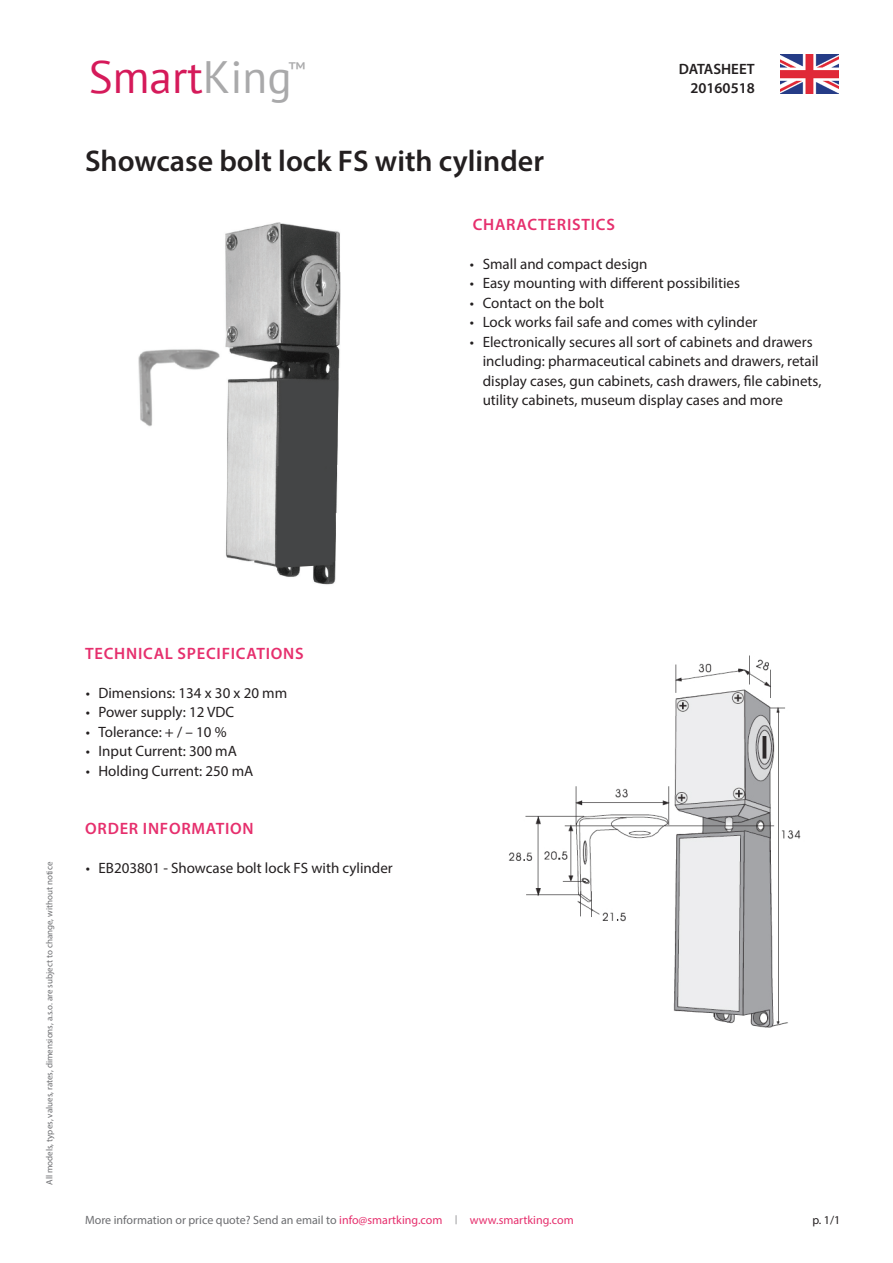
<style>
.page{position:relative;width:893px;height:1263px;background:#fff}
.page>*{position:absolute;margin:0;border:0;box-sizing:border-box;transform-origin:0 0}
.t1{font:45.3px "PT Sans";color:#d51a5a}
.t2{font:600 30px "Myriad Pro";color:#231f20}
.t3{font:19.5px "PT Sans";color:#a9a9aa}
.t4{font:600 16.5px "Myriad Pro";letter-spacing:.045em;color:#e62f6d}
.t5{font:15px/19.5px "Myriad Pro";color:#231f20}
.t6{font:600 15px/19.5px "Myriad Pro";color:#231f20;text-align:right}
.t7{font:12px "Myriad Pro";color:#6c6d70}
.t8{font:12px "Myriad Pro";color:#231f20}
.t9{font:9px "Myriad Pro";color:#6c6d70}
.s1{color:#a9a9aa}
.s2{color:#e62f6d}
</style>
<div class="page">
<img style="left:780px;top:54px;width:59px;height:39px">
<img style="left:138px;top:222px;width:203px;height:363px">
<img style="left:508px;top:655px;width:293px;height:373px">
<h1 class="t1" style="left:89px;top:48px;width:204px">Smart<span class="s1">King</span></h1>
<h3 class="t3" style="left:288px;top:57px;width:19px">™</h3>
<p class="t6" style="left:679px;top:58px;width:78px">DATASHEET<br>20160518</p>
<h2 class="t2" style="left:85px;top:142px;width:460px">Showcase bolt lock FS with cylinder</h2>
<p class="t4" style="left:473px;top:213px;width:144px">CHARACTERISTICS</p>
<p class="t5" style="left:470px;top:253px;width:179px">• Small and compact design</p>
<p class="t5" style="left:470px;top:273px;width:272px">• Easy mounting with different possibilities</p>
<p class="t5" style="left:470px;top:292px;width:136px">• Contact on the bolt</p>
<p class="t5" style="left:470px;top:312px;width:289px">• Lock works fail safe and comes with cylinder</p>
<p class="t5" style="left:483px;top:331px;width:340px;text-indent:-13px">• Electronically secures all sort of cabinets and drawers including: pharmaceutical cabinets and drawers, retail display cases, gun cabinets, cash drawers, file cabinets, utility cabinets, museum display cases and more</p>
<p class="t9" style="left:44px;top:1185px;width:324px;rotate:-90deg">All models, types, values, rates, dimensions, a.s.o. are subject to change, without notice</p>
<p class="t4" style="left:85px;top:642px;width:220px">TECHNICAL SPECIFICATIONS</p>
<p class="t5" style="left:86px;top:682px;width:203px">• Dimensions: 134 x 30 x 20 mm</p>
<p class="t5" style="left:86px;top:702px;width:150px">• Power supply: 12 VDC</p>
<p class="t5" style="left:86px;top:721px;width:142px">• Tolerance: + / – 10 %</p>
<p class="t5" style="left:86px;top:741px;width:153px">• Input Current: 300 mA</p>
<p class="t5" style="left:86px;top:760px;width:169px">• Holding Current: 250 mA</p>
<p class="t4" style="left:85px;top:818px;width:170px">ORDER INFORMATION</p>
<p class="t5" style="left:86px;top:858px;width:309px">• EB203801 - Showcase bolt lock FS with cylinder</p>
<p class="t7" style="left:85px;top:1213px;width:490px">More information or price quote? Send an email to <span class="s2">info@smartking.com</span> <sup>|</sup> <span class="s2">www.smartking.com</span></p>
<p class="t8" style="left:812px;top:1213px;width:29px">p. 1/1</p>
</div>
